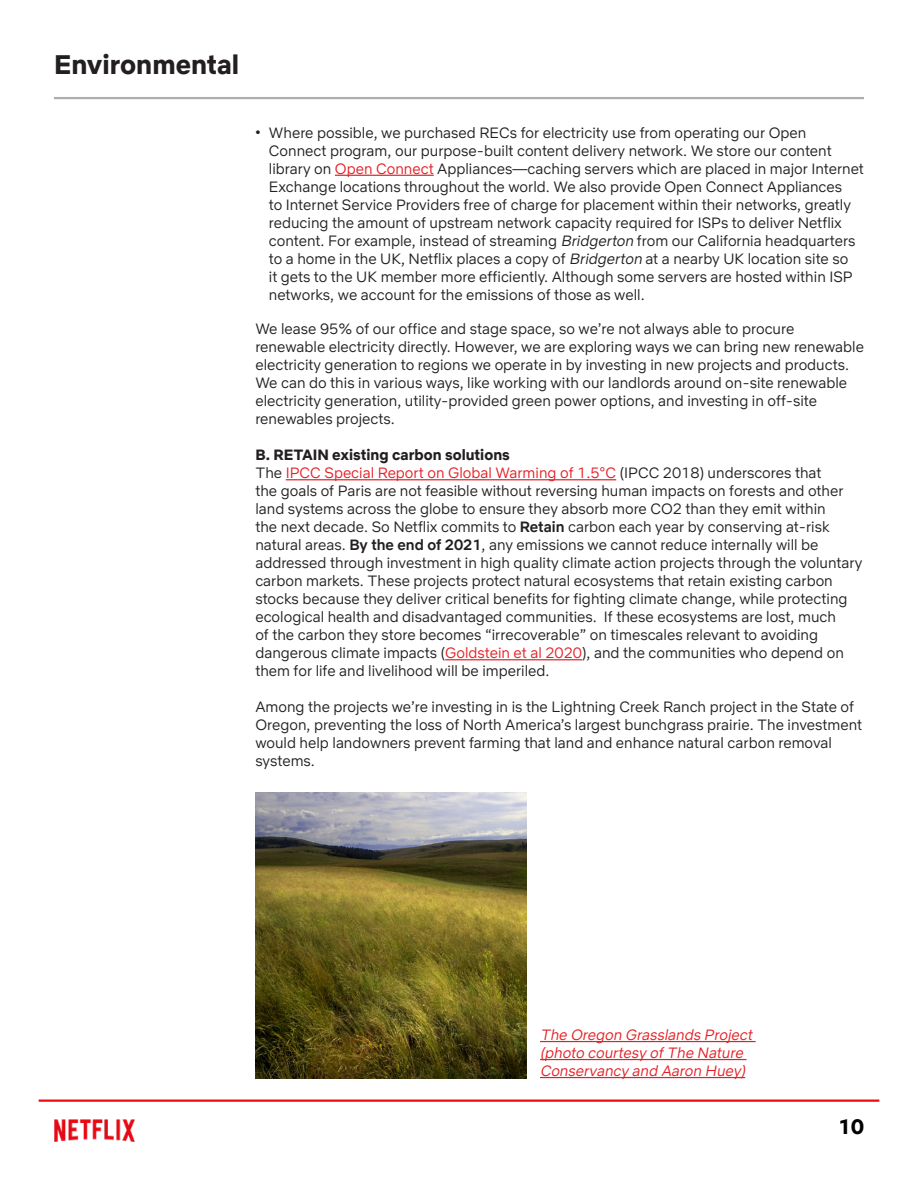
<style>
.page{position:relative;width:918px;height:1188px;background:#fff}
.page>*{position:absolute;margin:0;border:0;box-sizing:border-box;transform-origin:0 0}
.t1{font:700 27px "Netflix Sans";color:#231f20}
.t2{font:700 21px "Netflix Sans";color:#000}
.t3{font:300 15px/18px "Netflix Sans";color:#231f20}
.t4{font:italic 300 15px/18px "Netflix Sans";color:#e41f25}
.t5{font:700 15px "Netflix Sans";color:#231f20}
.s1{color:#e41f25}
.s2{font-style:italic}
.s3{font-weight:500}
</style>
<div class="page">
<hr style="left:54px;top:97px;width:810px;height:2px;background:#adaeaf">
<hr style="left:39px;top:1100px;width:840px;height:2px;background:#e90d0f">
<img style="left:54px;top:1119px;width:81px;height:23px">
<hr style="left:286px;top:479px;width:330px;height:1px;background:#e41f25">
<hr style="left:445px;top:659px;width:137px;height:1px;background:#e41f25">
<hr style="left:335px;top:175px;width:99px;height:1px;background:#e41f25">
<img style="left:255px;top:792px;width:271px;height:287px">
<hr style="left:540px;top:1041px;width:216px;height:1px;background:#e41f25">
<hr style="left:540px;top:1059px;width:207px;height:1px;background:#e41f25">
<hr style="left:540px;top:1077px;width:205px;height:1px;background:#e41f25">
<p class="t1" style="left:54px;top:46px;width:187px">Environmental</p>
<p class="t3" style="left:269px;top:124px;width:597px;text-indent:-14px">• Where possible, we purchased RECs for electricity use from operating our Open Connect program, our purpose-built content delivery network. We store our content library on <span class="s1">Open Connect</span> Appliances—caching servers which are placed in major Internet Exchange locations throughout the world. We also provide Open Connect Appliances<br>to Internet Service Providers free of charge for placement within their networks, greatly reducing the amount of upstream network capacity required for ISPs to deliver Netflix content. For example, instead of streaming <span class="s2">Bridgerton</span> from our California headquarters to a home in the UK, Netflix places a copy of <span class="s2">Bridgerton</span> at a nearby UK location site so<br>it gets to the UK member more efficiently. Although some servers are hosted within ISP networks, we account for the emissions of those as well.</p>
<p class="t3" style="left:255px;top:321px;width:610px">We lease 95% of our office and stage space, so we’re not always able to procure renewable electricity directly. However, we are exploring ways we can bring new renewable electricity generation to regions we operate in by investing in new projects and products.<br>We can do this in various ways, like working with our landlords around on-site renewable electricity generation, utility-provided green power options, and investing in off-site renewables projects.</p>
<p class="t5" style="left:255px;top:445px;width:256px">B. RETAIN existing carbon solutions</p>
<p class="t3" style="left:255px;top:465px;width:609px">The <span class="s1">IPCC Special Report on Global Warming of 1.5°C</span> (IPCC 2018) underscores that<br>the goals of Paris are not feasible without reversing human impacts on forests and other land systems across the globe to ensure they absorb more CO2 than they emit within<br>the next decade. So Netflix commits to <span class="s3">Retain</span> carbon each year by conserving at-risk natural areas. <span class="s3">By the end of 2021</span>, any emissions we cannot reduce internally will be addressed through investment in high quality climate action projects through the voluntary carbon markets. These projects protect natural ecosystems that retain existing carbon stocks because they deliver critical benefits for fighting climate change, while protecting ecological health and disadvantaged communities. If these ecosystems are lost, much<br>of the carbon they store becomes “irrecoverable” on timescales relevant to avoiding dangerous climate impacts (<span class="s1">Goldstein et al 2020</span>), and the communities who depend on them for life and livelihood will be imperiled.</p>
<p class="t3" style="left:255px;top:699px;width:608px">Among the projects we’re investing in is the Lightning Creek Ranch project in the State of Oregon, preventing the loss of North America’s largest bunchgrass prairie. The investment would help landowners prevent farming that land and enhance natural carbon removal systems.</p>
<p class="t4" style="left:540px;top:1027px;width:218px">The Oregon Grasslands Project (photo courtesy ofThe Nature<br>Conservancy and Aaron Huey)</p>
<p class="t2" style="left:838px;top:1113px;width:27px">10</p>
</div>
